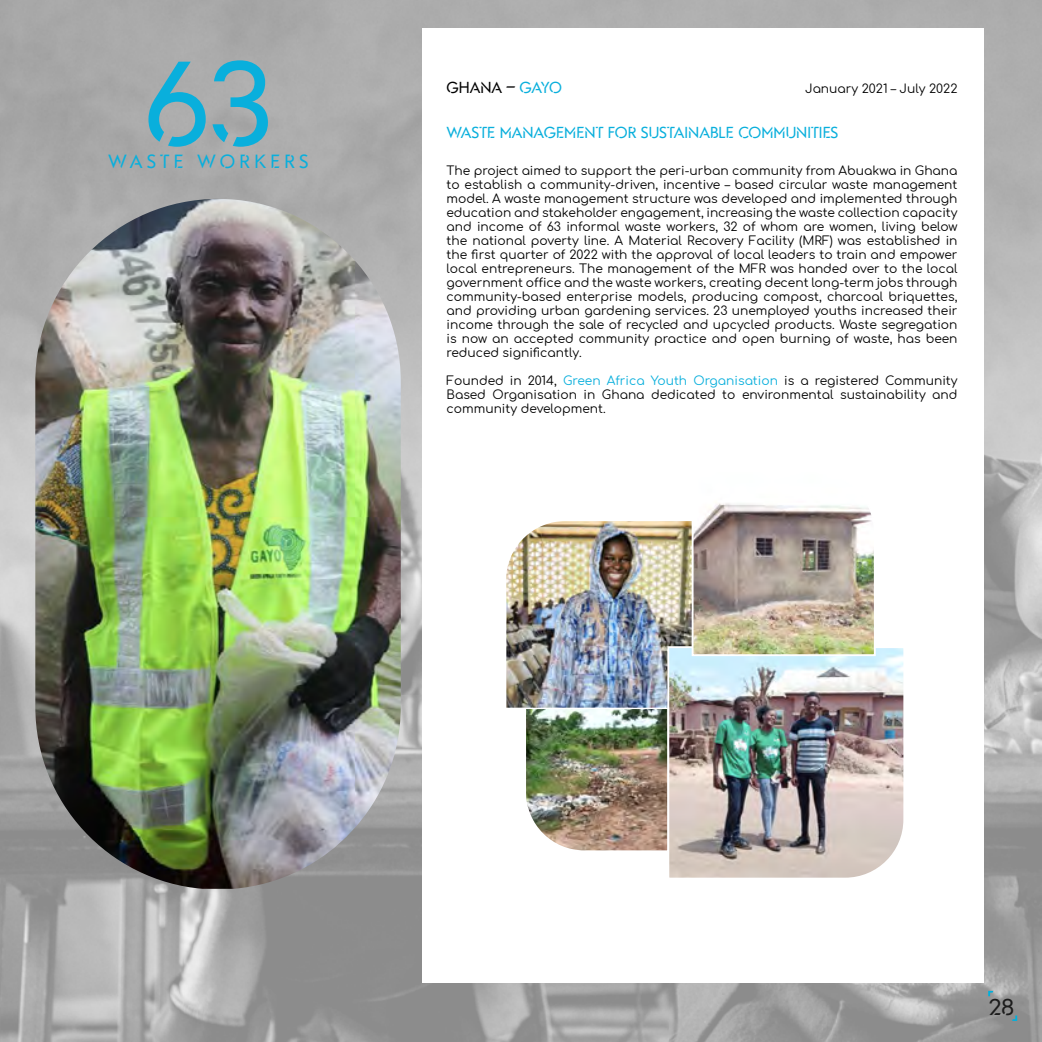
<style>
.page{position:relative;width:1042px;height:1042px;background:#fff}
.page>*{position:absolute;margin:0;border:0;box-sizing:border-box;transform-origin:0 0}
.t1{font:131.25px "Gandur Stencil";color:#09afdc}
.t2{font:25.2px "Gandur Stencil";color:#1c1c1c}
.t3{font:21px "Gandur Stencil";letter-spacing:.2em;color:#09afdc}
.t4{font:17.5px "Gandur Stencil";color:#09afdc}
.t5{font:17.5px "Gandur Stencil";color:#000}
.t6{font:12.25px/14px "Comfortaa";color:#000;text-align:justify}
.s1{color:#09afdc}
</style>
<div class="page">
<img style="left:0;top:0;width:1042px;height:1042px">
<div style="left:422px;top:28px;width:561px;height:954px;background:#fff"></div>
<img style="left:35px;top:199px;width:366px;height:690px">
<svg style="left:988px;top:991px;width:5px;height:5px"></svg>
<svg style="left:1012px;top:1015px;width:5px;height:6px"></svg>
<img style="left:523px;top:707px;width:143px;height:144px">
<img style="left:506px;top:521px;width:185px;height:186px">
<img style="left:666px;top:645px;width:238px;height:233px">
<img style="left:691px;top:503px;width:185px;height:154px">
<h1 class="t1" style="left:144px;top:31px;width:129px">63</h1>
<h3 class="t3" style="left:108px;top:150px;width:202px">WASTE WORKERS</h3>
<h3 class="t5" style="left:446px;top:78px;width:117px">GHANA – <span class="s1">GAYO</span></h3>
<h3 class="t4" style="left:446px;top:123px;width:393px">WASTE MANAGEMENT FOR SUSTAINABLE COMMUNITIES</h3>
<p class="t6" style="left:446px;top:162px;width:512px">The project aimed to support the peri-urban community from Abuakwa in Ghana to establish a community-driven, incentive – based circular waste management model. A waste management structure was developed and implemented through education and stakeholder engagement, increasing the waste collection capacity and income of 63 informal waste workers, 32 of whom are women, living below the national poverty line. A Material Recovery Facility (MRF) was established in the first quarter of 2022 with the approval of local leaders to train and empower local entrepreneurs. The management of the MFR was handed over to the local government office and the waste workers, creating decent long-term jobs through community-based enterprise models, producing compost, charcoal briquettes, and providing urban gardening services. 23 unemployed youths increased their income through the sale of recycled and upcycled products. Waste segregation is now an accepted community practice and open burning of waste, has been reduced significantly.</p>
<p class="t6" style="left:446px;top:372px;width:512px">Founded in 2014, <span class="s1">Green Africa Youth Organisation</span> is a registered Community Based Organisation in Ghana dedicated to environmental sustainability and community development.</p>
<p class="t6" style="left:805px;top:80px;width:154px">January 2021 – July 2022</p>
<h2 class="t2" style="left:989px;top:993px;width:27px">28</h2>
</div>
